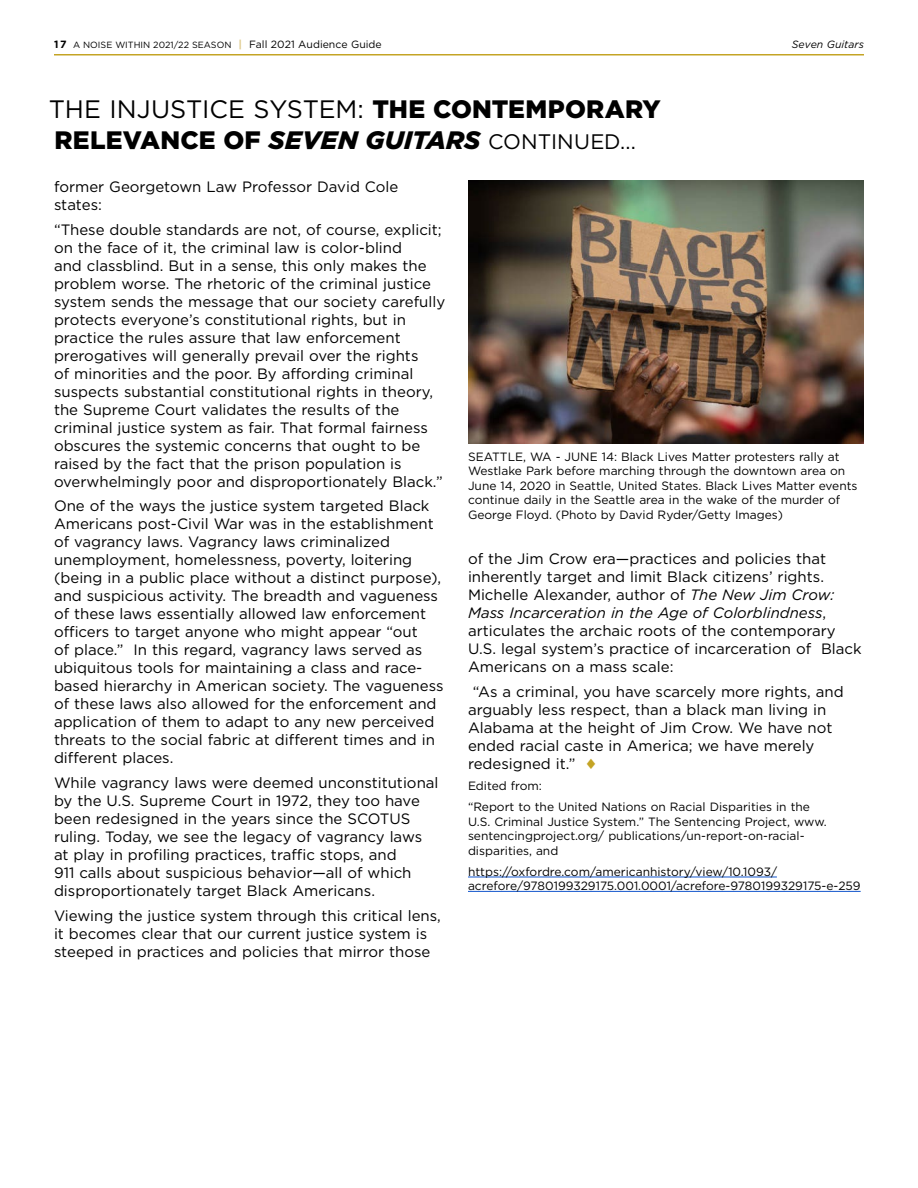
<style>
.page{position:relative;width:918px;height:1188px;background:#fff}
.page>*{position:absolute;margin:0;border:0;box-sizing:border-box;transform-origin:0 0}
.t1{font:900 25.2px/30.3px "Gotham";color:#000}
.t2{font:15px/18px "Gotham";color:#000}
.t3{font:12px/14.4px "Gotham";color:#000}
.t4{font:italic 10.5px "Gotham";color:#000}
.t5{font:9px "Gotham";color:#000}
.s1{font-weight:700;font-size:10.5px}
.s2{font-weight:700;font-size:10.5px;color:#dec98b}
.s3{font-size:10.5px}
.s4{font-weight:400}
.s5{font-style:italic}
.s6{font-weight:400;font-size:21px}
.s7{color:#c4a425}
</style>
<div class="page">
<hr style="left:468px;top:877px;width:309px;height:1px;background:#15c">
<hr style="left:468px;top:891px;width:393px;height:1px;background:#15c">
<img style="left:468px;top:180px;width:396px;height:264px">
<hr style="left:54px;top:54px;width:810px;height:2px;background:#c4a425">
<p class="t5" style="left:54px;top:39px;width:329px"><span class="s1">17</span> A NOISE WITHIN 2021/22 SEASON <span class="s2">|</span> <span class="s3">Fall 2021 Audience Guide</span></p>
<p class="t4" style="left:792px;top:38px;width:74px">Seven Guitars</p>
<h1 class="t1" style="left:49px;top:94px;width:614px"><span class="s4">THE INJUSTICE SYSTEM:</span> THE CONTEMPORARY<br>RELEVANCE OF <span class="s5">SEVEN GUITARS</span> <span class="s6">CONTINUED...</span></h1>
<p class="t2" style="left:54px;top:178px;width:346px">former Georgetown Law Professor David Cole states:</p>
<p class="t2" style="left:54px;top:220px;width:393px">“These double standards are not, of course, explicit; on the face of it, the criminal law is color-blind<br>and classblind. But in a sense, this only makes the problem worse. The rhetoric of the criminal justice system sends the message that our society carefully protects everyone’s constitutional rights, but in practice the rules assure that law enforcement prerogatives will generally prevail over the rights<br>of minorities and the poor. By affording criminal suspects substantial constitutional rights in theory, the Supreme Court validates the results of the criminal justice system as fair. That formal fairness obscures the systemic concerns that ought to be raised by the fact that the prison population is overwhelmingly poor and disproportionately Black.”</p>
<p class="t2" style="left:54px;top:497px;width:391px">One of the ways the justice system targeted Black Americans post-Civil War was in the establishment of vagrancy laws. Vagrancy laws criminalized unemployment, homelessness, poverty, loitering (being in a public place without a distinct purpose), and suspicious activity. The breadth and vagueness of these laws essentially allowed law enforcement officers to target anyone who might appear “out<br>of place.” In this regard, vagrancy laws served as ubiquitous tools for maintaining a class and race&shy;based hierarchy in American society. The vagueness of these laws also allowed for the enforcement and application of them to adapt to any new perceived threats to the social fabric at different times and in different places.</p>
<p class="t2" style="left:54px;top:774px;width:386px">While vagrancy laws were deemed unconstitutional by the U.S. Supreme Court in 1972, they too have been redesigned in the years since the SCOTUS ruling. Today, we see the legacy of vagrancy laws at play in profiling practices, traffic stops, and<br>911 calls about suspicious behavior—all of which disproportionately target Black Americans.</p>
<p class="t2" style="left:54px;top:907px;width:389px">Viewing the justice system through this critical lens, it becomes clear that our current justice system is steeped in practices and policies that mirror those</p>
<p class="t3" style="left:468px;top:450px;width:391px">SEATTLE, WA - JUNE 14: Black Lives Matter protesters rally at Westlake Park before marching through the downtown area on June 14, 2020 in Seattle, United States. Black Lives Matter events continue daily in the Seattle area in the wake of the murder of George Floyd. (Photo by David Ryder/Getty Images)</p>
<p class="t2" style="left:468px;top:550px;width:395px">of the Jim Crow era—practices and policies that inherently target and limit Black citizens’ rights.<br>Michelle Alexander, author of <span class="s5">The New Jim Crow:<br>Mass Incarceration in the Age of Colorblindness</span>, articulates the archaic roots of the contemporary U.S. legal system’s practice of incarceration of Black Americans on a mass scale:</p>
<p class="t2" style="left:468px;top:683px;width:377px;text-indent:5px">“As a criminal, you have scarcely more rights, and arguably less respect, than a black man living in Alabama at the height of Jim Crow. We have not ended racial caste in America; we have merely redesigned it.” <span class="s7">♦</span></p>
<p class="t3" style="left:468px;top:775px;width:344px;line-height:21.1px">Edited from:<br>“Report to the United Nations on Racial Disparities in the</p>
<p class="t3" style="left:468px;top:814px;width:359px">U.S. Criminal Justice System.” The Sentencing Project, www. sentencingproject.org/ publications/un-report-on-racial&shy;disparities, and</p>
<p class="t3" style="left:468px;top:864px;width:394px">https://oxfordre.com/americanhistory/view/10.1093/ acrefore/9780199329175.001.0001/acrefore-9780199329175-e-259</p>
</div>
